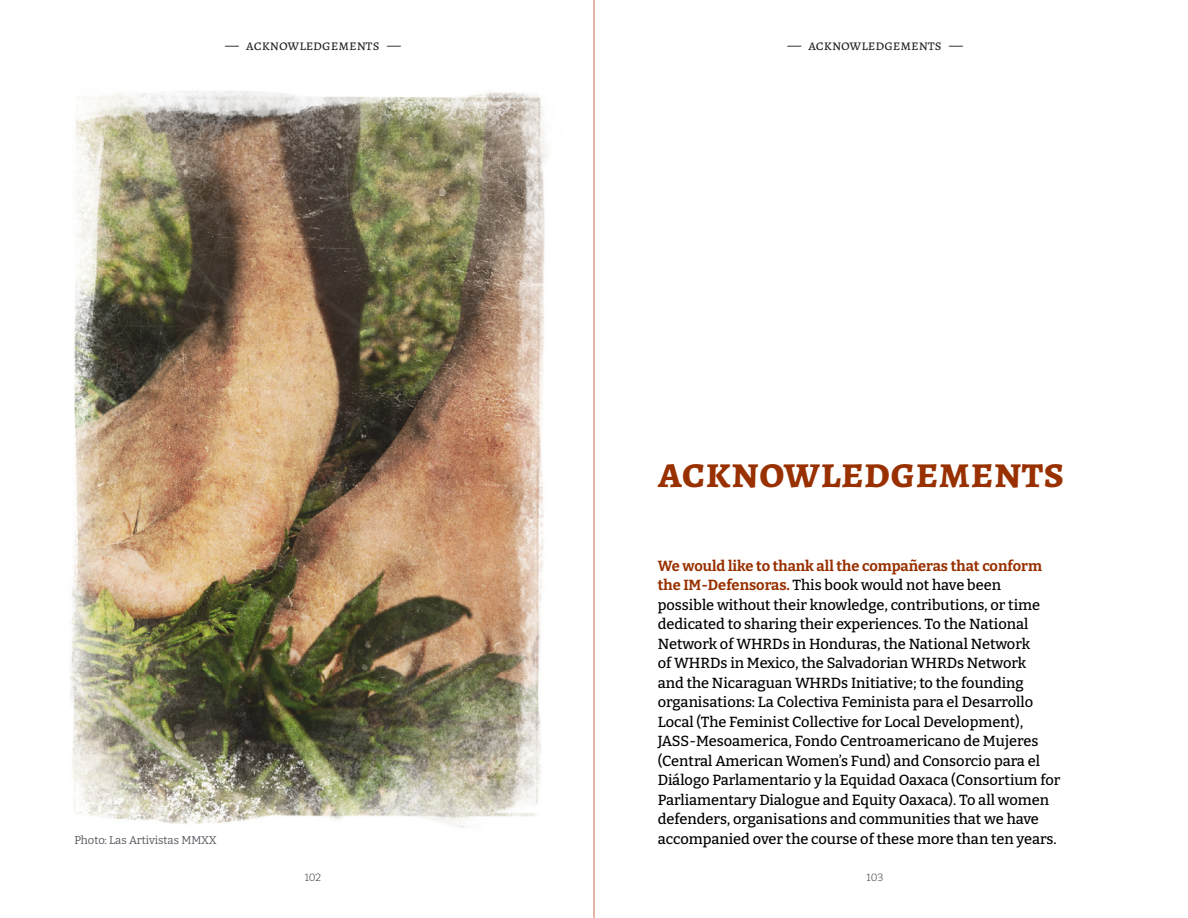
<style>
.page{position:relative;width:1188px;height:918px;background:#fff}
.page>*{position:absolute;margin:0;border:0;box-sizing:border-box;transform-origin:0 0}
._01___Capitulo{font:700 45px "Alegreya SC";color:#983000}
.Master-Secciones{font:15px "Alegreya SC";color:#231f20}
._05___Cuerpo_txt{font:500 14.7px/19.5px "Bitter";color:#000}
.IMG_-_Creditos{font:11.25px "Bitter";letter-spacing:-.005em;color:#53575e}
.t1{font:300 10.5px "Bitter";color:#231f20}
.s1{font-weight:700;color:#983000}
</style>
<div class="page">
<hr style="left:594px;top:0;width:1px;height:918px;background:#ca4427">
<img style="left:70px;top:91px;width:477px;height:737px">
<p class="Master-Secciones" style="left:225px;top:35px;width:177px">— acknowledgements —</p>
<p class="Master-Secciones" style="left:787px;top:35px;width:177px">— acknowledgements —</p>
<p class="_01___Capitulo" style="left:658px;top:439px;width:408px">acknowledgements</p>
<p class="_05___Cuerpo_txt" style="left:658px;top:555px;width:404px"><span class="s1">We would like to thank all the compañeras that conform the IM-Defensoras.</span> This book would not have been possible without their knowledge, contributions, or time dedicated to sharing their experiences. To the National Network of WHRDs in Honduras, the National Network<br>of WHRDs in Mexico, the Salvadorian WHRDs Network<br>and the Nicaraguan WHRDs Initiative; to the founding organisations: La Colectiva Feminista para el Desarrollo Local (The Feminist Collective for Local Development), JASS-Mesoamerica, Fondo Centroamericano de Mujeres (Central American Women’s Fund) and Consorcio para el Diálogo Parlamentario y la Equidad Oaxaca (Consortium for Parliamentary Dialogue and Equity Oaxaca). To all women defenders, organisations and communities that we have</p>
<p class="IMG_-_Creditos" style="left:74px;top:833px;width:144px">Photo: Las Artivistas MMXX</p>
<p class="_05___Cuerpo_txt" style="left:658px;top:828px;width:400px">accompanied over the course of these more than ten years.</p>
<p class="t1" style="left:305px;top:871px;width:18px">102</p>
<p class="t1" style="left:867px;top:871px;width:18px">103</p>
</div>
